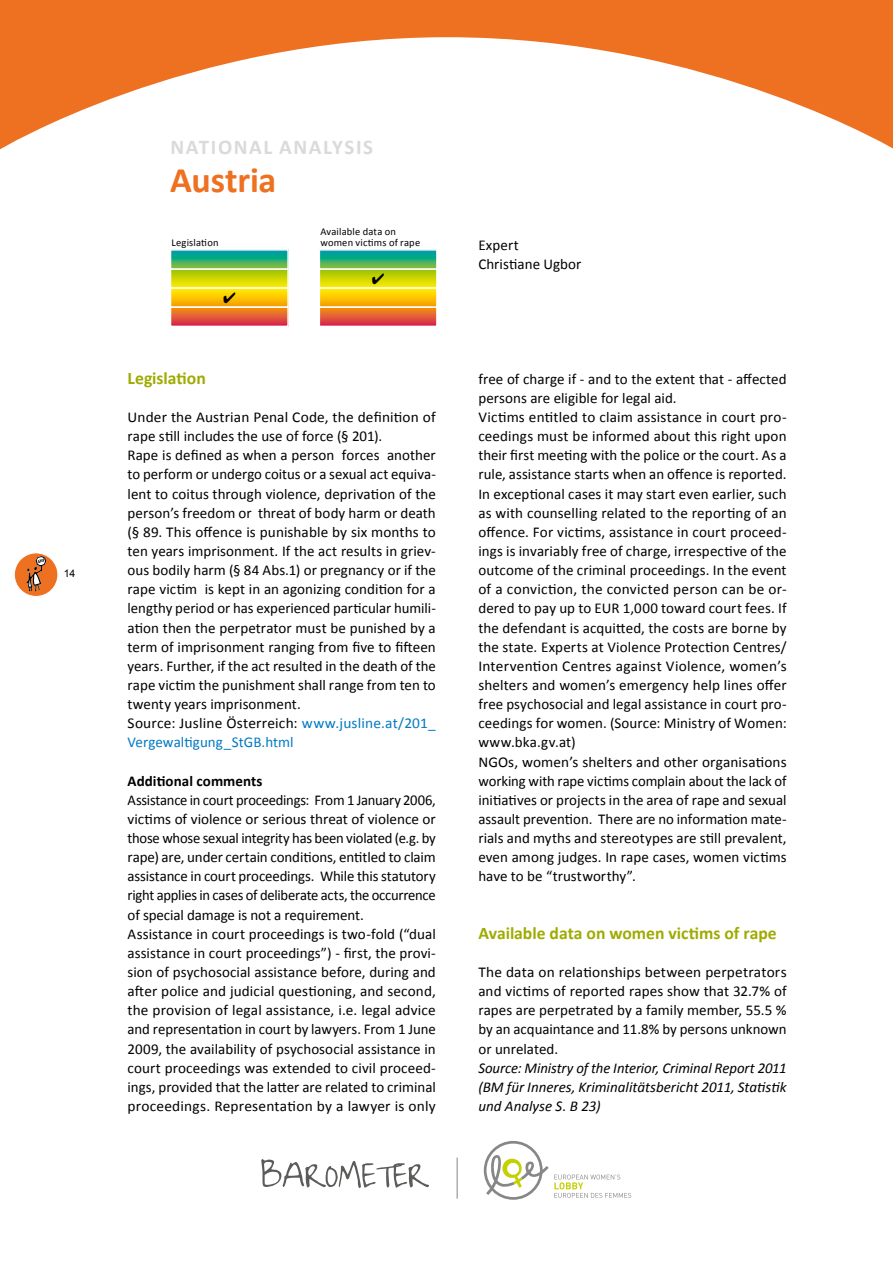
<style>
.page{position:relative;width:893px;height:1263px;background:#fff}
.page>*{position:absolute;margin:0;border:0;box-sizing:border-box;transform-origin:0 0}
.t1{font:700 36px "Calibri";letter-spacing:-.005em;color:#ee7122}
.t2{font:700 21px "Calibri";letter-spacing:.07em;color:#d9dada}
.t3{font:700 17.7px "Calibri";color:#9fab00}
.t4{font:15px/19.2px "Calibri";letter-spacing:.005em;color:#000}
.t5{font:italic 15px/19.2px "Calibri";color:#000;text-align:justify}
.t6{font:700 15px "Calibri";letter-spacing:.005em;color:#000}
.t7{font:10.5px/10.5px "Calibri";letter-spacing:.015em;color:#000}
.t8{font:10.5px "Arial";color:#000}
.s1{color:#007ac3}
</style>
<div class="page">
<svg style="left:173px;top:271px;width:113px;height:15px;background:#cdd601"></svg>
<svg style="left:322px;top:271px;width:113px;height:15px;background:#cdd601"></svg>
<div style="left:319px;top:268px;width:119px;height:21px;border:2px solid #fff"></div>
<svg style="left:173px;top:252px;width:113px;height:15px;background:#2bac74"></svg>
<div style="left:170px;top:249px;width:119px;height:21px;border:2px solid #fff"></div>
<svg style="left:322px;top:252px;width:113px;height:15px;background:#2bac74"></svg>
<div style="left:319px;top:249px;width:119px;height:21px;border:2px solid #fff"></div>
<svg style="left:173px;top:290px;width:113px;height:15px;background:#fcc500"></svg>
<div style="left:170px;top:287px;width:119px;height:21px;border:2px solid #fff"></div>
<svg style="left:322px;top:290px;width:113px;height:15px;background:#fcc500"></svg>
<div style="left:319px;top:287px;width:119px;height:21px;border:2px solid #fff"></div>
<svg style="left:173px;top:309px;width:113px;height:15px;background:#e35c33"></svg>
<div style="left:170px;top:306px;width:119px;height:21px;border:2px solid #fff"></div>
<svg style="left:322px;top:309px;width:113px;height:15px;background:#e35c33"></svg>
<div style="left:319px;top:306px;width:119px;height:21px;border:2px solid #fff"></div>
<div style="left:14px;top:553px;width:44px;height:43px;background:#ee7122;border-radius:50%"></div>
<div style="left:14px;top:553px;width:44px;height:44px;border:1px solid #fff;border-radius:50%"></div>
<svg style="left:26px;top:556px;width:20px;height:36px"></svg>
<svg style="left:484px;top:1141px;width:147px;height:59px"></svg>
<hr style="left:457px;top:1157px;width:1px;height:42px;background:#868786">
<svg style="left:261px;top:1159px;width:168px;height:29px"></svg>
<svg style="left:0;top:0;width:893px;height:150px"></svg>
<svg style="left:224px;top:292px;width:11px;height:11px"></svg>
<svg style="left:372px;top:273px;width:12px;height:11px"></svg>
<p class="t8" style="left:64px;top:567px;width:13px">14</p>
<h2 class="t2" style="left:170px;top:134px;width:204px">NATIONAL ANALYSIS</h2>
<h1 class="t1" style="left:170px;top:157px;width:108px">Austria</h1>
<p class="t7" style="left:172px;top:237px;width:49px">Legislation</p>
<p class="t7" style="left:320px;top:226px;width:101px">Available data on women victims of rape</p>
<p class="t3" style="left:128px;top:367px;width:80px">Legislation</p>
<p class="t4" style="left:128px;top:407px;width:310px">Under the Austrian Penal Code, the definition of rape still includes the use of force (§ 201).<br>Rape is defined as when a person forces another to perform or undergo coitus or a sexual act equiva&shy;lent to coitus through violence, deprivation of the person’s freedom or threat of body harm or death (§ 89. This offence is punishable by six months to ten years imprisonment. If the act results in griev&shy;ous bodily harm (§ 84 Abs.1) or pregnancy or if the rape victim is kept in an agonizing condition for a lengthy period or has experienced particular humili&shy;ation then the perpetrator must be punished by a term of imprisonment ranging from five to fifteen years. Further, if the act resulted in the death of the rape victim the punishment shall range from ten to twenty years imprisonment.<br>Source: Jusline Österreich: <span class="s1">www.jusline.at/201_ Vergewaltigung_StGB.html</span></p>
<p class="t6" style="left:128px;top:771px;width:137px">Additional comments</p>
<p class="t4" style="left:128px;top:790px;width:310px">Assistance in court proceedings: From 1 January 2006, victims of violence or serious threat of violence or those whose sexual integrity has been violated (e.g. by rape) are, under certain conditions, entitled to claim assistance in court proceedings. While this statutory right applies in cases of deliberate acts, the occurrence of special damage is not a requirement.<br>Assistance in court proceedings is two-fold (“dual assistance in court proceedings”) - first, the provi&shy;sion of psychosocial assistance before, during and after police and judicial questioning, and second, the provision of legal assistance, i.e. legal advice and representation in court by lawyers. From 1 June 2009, the availability of psychosocial assistance in court proceedings was extended to civil proceed&shy;ings, provided that the latter are related to criminal proceedings. Representation by a lawyer is only</p>
<p class="t4" style="left:478px;top:235px;width:105px">Expert<br>Christiane Ugbor</p>
<p class="t4" style="left:478px;top:369px;width:310px">free of charge if - and to the extent that - affected persons are eligible for legal aid.<br>Victims entitled to claim assistance in court pro&shy;ceedings must be informed about this right upon their first meeting with the police or the court. As a rule, assistance starts when an offence is reported.<br>In exceptional cases it may start even earlier, such as with counselling related to the reporting of an offence. For victims, assistance in court proceed&shy;ings is invariably free of charge, irrespective of the outcome of the criminal proceedings. In the event of a conviction, the convicted person can be or&shy;dered to pay up to EUR 1,000 toward court fees. If the defendant is acquitted, the costs are borne by the state. Experts at Violence Protection Centres/ Intervention Centres against Violence, women’s shelters and women’s emergency help lines offer free psychosocial and legal assistance in court pro&shy;ceedings for women. (Source: Ministry of Women: www.bka.gv.at)<br>NGOs, women’s shelters and other organisations working with rape victims complain about the lack of initiatives or projects in the area of rape and sexual assault prevention. There are no information mate&shy;rials and myths and stereotypes are still prevalent, even among judges. In rape cases, women victims have to be “trustworthy”.</p>
<p class="t3" style="left:478px;top:921px;width:300px">Available data on women victims of rape</p>
<p class="t4" style="left:478px;top:962px;width:310px;text-align:justify">The data on relationships between perpetrators and victims of reported rapes show that 32.7% of rapes are perpetrated by a family member, 55.5 % by an acquaintance and 11.8% by persons unknown or unrelated.</p>
<p class="t5" style="left:478px;top:1057px;width:310px">Source: Ministry of the Interior, Criminal Report 2011 (BM für Inneres, Kriminalitätsbericht 2011, Statistik und Analyse S. B 23)</p>
</div>
